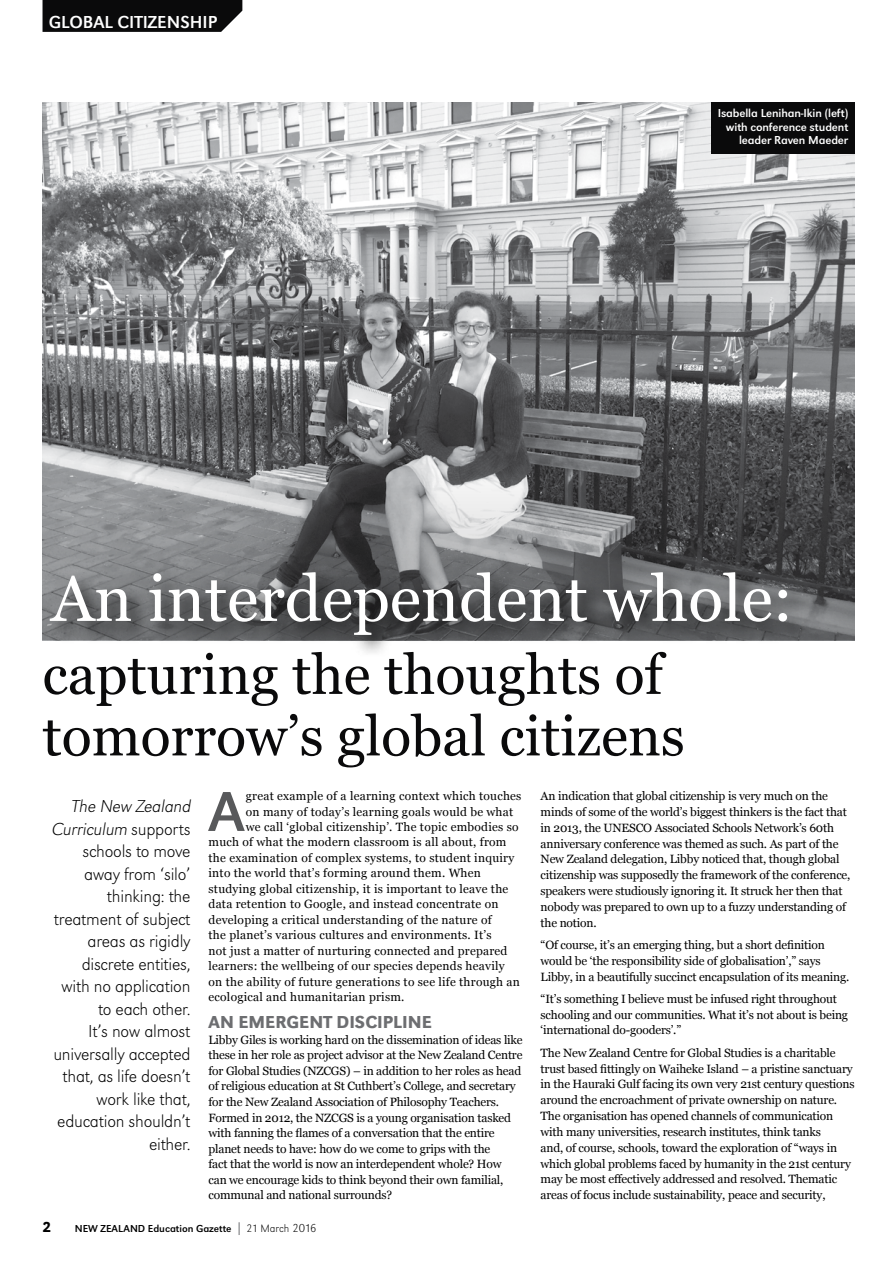
<style>
.page{position:relative;width:893px;height:1263px;background:#fff}
.page>*{position:absolute;margin:0;border:0;box-sizing:border-box;transform-origin:0 0}
.t1{font:64.5px "Georgia";color:#fff}
.t2{font:58.35px "Grot Macron Reg";color:#58595b}
.t3{font:55.5px/61.5px "Georgia";color:#0a0a0b}
.t4{font:18px/22.5px "Grot Macron Extra Lt";letter-spacing:-.015em;color:#000;text-align:right}
.t5{font:500 18px "Grot Macron";color:#6d6e71}
.t6{font:18px "Grot Macron Reg";color:#fff}
.t7{font:500 15px "Grot Macron";color:#000}
.t8{font:12px/15.9px "Georgia";letter-spacing:-.015em;color:#000}
.t9{font:12px "Georgia";letter-spacing:.02em;color:#000}
.t10{font:12px/13.5px "Grot Macron Reg";letter-spacing:-.01em;color:#fff;text-align:right}
.t11{font:11.25px "Grot Macron Extra Lt";color:#000}
.t12{font:10.5px "Grot Macron Reg";color:#000}
.s1{font-style:italic}
.s2{font-size:12px}
</style>
<div class="page">
<div style="left:43px;top:0;width:199px;height:32px;background:#0a0a0b"></div>
<svg style="left:239px;top:1222px;width:1px;height:13px"></svg>
<img style="left:43px;top:102px;width:812px;height:347px">
<svg style="left:43px;top:449px;width:812px;height:191px;background:#757577"></svg>
<div style="left:46px;top:567px;width:763px;height:91px;background:#000;opacity:.75"></div>
<div style="left:711px;top:102px;width:144px;height:51px;background:#0a0a0b"></div>
<h3 class="t6" style="left:49px;top:11px;width:170px">Global citizenship</h3>
<p class="t10" style="left:718px;top:106px;width:132px">Isabella Lenihan-I kin (left) with conference student leader Raven Maeder</p>
<h1 class="t1" style="left:51px;top:560px;width:743px">An interdependent whole:</h1>
<h3 class="t3" style="left:43px;top:645px;width:644px">capturing the thoughts of tomorrow’s global citizens</h3>
<h2 class="t2" style="left:209px;top:778px;width:38px">A</h2>
<p class="t9" style="left:246px;top:789px;width:277px">great example of a learning context which touches</p>
<p class="t8" style="left:541px;top:788px;width:311px">An indication that global citizenship is very much on the minds of some of the world’s biggest thinkers is the fact that in 2013, the UNESCO Associated Schools Network’s 60th anniversary conference was themed as such. As part of the New Zealand delegation, Libby noticed that, though global citizenship was supposedly the framework of the conference, speakers were studiously ignoring it. It struck her then that nobody was prepared to own up to a fuzzy understanding of the notion.</p>
<p class="t8" style="left:541px;top:937px;width:310px">“Of course, it’s an emerging thing, but a short definition would be ‘the responsibility side of globalisation’,” says<br>Libby, in a beautifully succinct encapsulation of its meaning.</p>
<p class="t8" style="left:541px;top:991px;width:309px">“It’s something I believe must be infused right throughout schooling and our communities. What it’s not about is being ‘international do-gooders’.”</p>
<p class="t8" style="left:541px;top:1045px;width:316px">The New Zealand Centre for Global Studies is a charitable trust based fittingly on Waiheke Island – a pristine sanctuary in the Hauraki Gulf facing its own very 21st century questions around the encroachment of private ownership on nature.<br>The organisation has opened channels of communication with many universities, research institutes, think tanks<br>and, of course, schools, toward the exploration of “ways in which global problems faced by humanity in the 21st century may be most effectively addressed and resolved. Thematic areas of focus include sustainability, peace and security,</p>
<p class="t4" style="left:51px;top:795px;width:144px"><span class="s1">The New Zealand<br>Curriculum</span> s u p po rts schools to move away from ‘silo’ thinking: the treatment of subject areas as rigidly discrete entities,<br>with no application to each other.<br>It’s now almost universally accepted that, as life doesn’t work like that, education shouldn’t either.</p>
<p class="t9" style="left:246px;top:804px;width:269px">on many of today’s learning goals would be what</p>
<p class="t9" style="left:246px;top:819px;width:274px">we call ‘global citizenship’. The topic embodies so</p>
<p class="t9" style="left:209px;top:835px;width:299px">much of what the modern classroom is all about, from</p>
<p class="t9" style="left:209px;top:850px;width:307px">the examination of complex systems, to student inquiry</p>
<p class="t9" style="left:209px;top:866px;width:274px">into the world that’s forming around them. When</p>
<p class="t9" style="left:209px;top:881px;width:301px">studying global citizenship, it is important to leave the</p>
<p class="t9" style="left:209px;top:897px;width:292px">data retention to Google, and instead concentrate on</p>
<p class="t9" style="left:209px;top:912px;width:285px">developing a critical understanding of the nature of</p>
<p class="t9" style="left:209px;top:928px;width:285px">the planet’s various cultures and environments. It’s</p>
<p class="t9" style="left:209px;top:943px;width:300px">not just a matter of nurturing connected and prepared</p>
<p class="t9" style="left:209px;top:959px;width:298px">learners: the wellbeing of our species depends heavily</p>
<p class="t9" style="left:209px;top:974px;width:313px">on the ability of future generations to see life through an</p>
<p class="t9" style="left:209px;top:990px;width:197px">ecological and humanitarian prism.</p>
<h3 class="t5" style="left:209px;top:1012px;width:225px">AN EMERGENT DISCIPLINE</h3>
<p class="t8" style="left:209px;top:1032px;width:316px">Libby Giles is working hard on the dissemination of ideas like these in her role as project advisor at the New Zealand Centre for Global Studies (NZCGS) – in addition to her roles as head of religious education at St Cuthbert’s College, and secretary for the New Zealand Association of Philosophy Teachers.<br>Formed in 2012, the NZCGS is a young organisation tasked with fanning the flames of a conversation that the entire planet needs to have: how do we come to grips with the<br>fact that the world is now an interdependent whole? How can we encourage kids to think beyond their own familial, communal and national surrounds?</p>
<p class="t7" style="left:43px;top:1218px;width:10px">2</p>
<p class="t12" style="left:75px;top:1222px;width:33px">NE W ZEALAN</p>
<p class="t12" style="left:138px;top:1222px;width:95px">D Education Gazette</p>
<p class="t11" style="left:247px;top:1222px;width:71px">21 March <span class="s2">2016</span></p>
</div>
